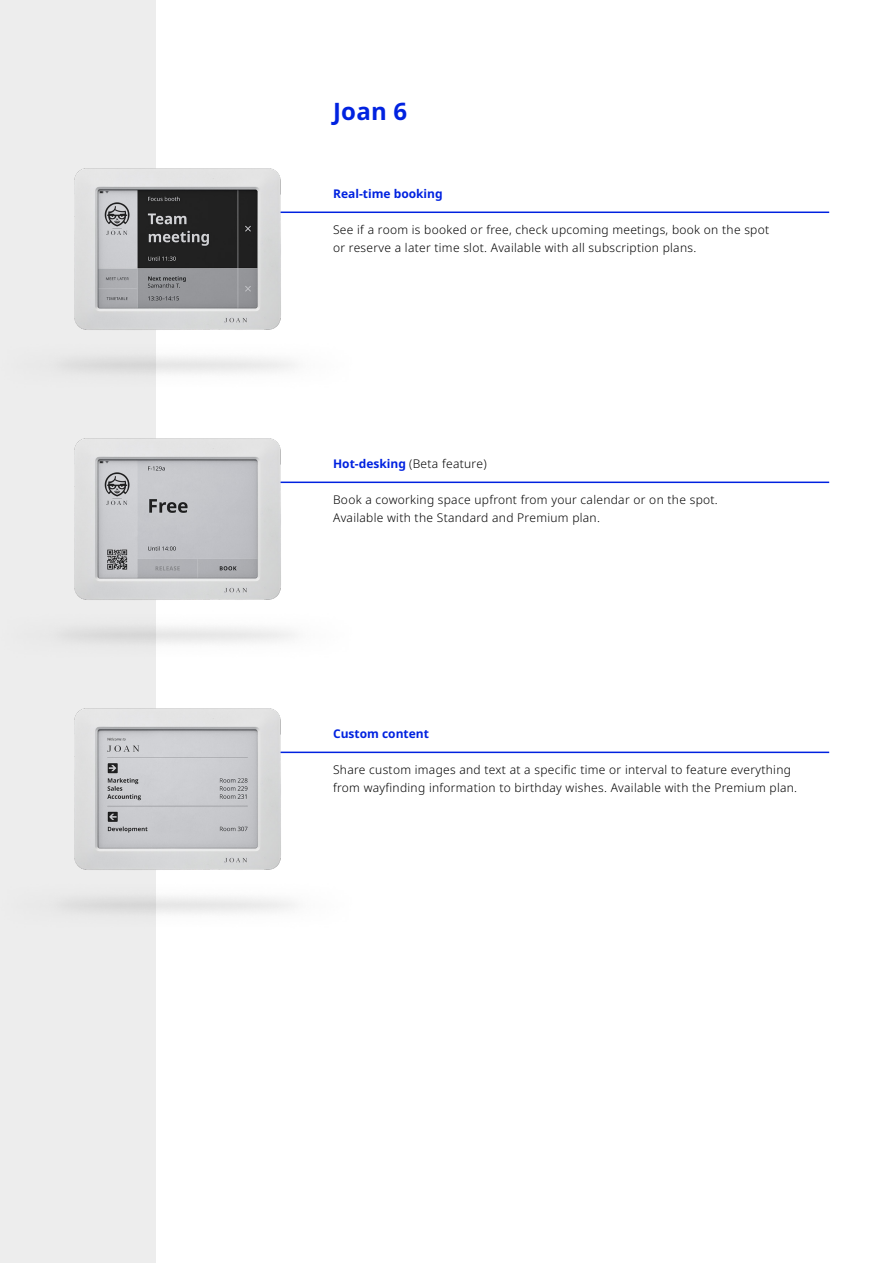
<style>
.page{position:relative;width:893px;height:1263px;background:#fff}
.page>*{position:absolute;margin:0;border:0;box-sizing:border-box;transform-origin:0 0}
.t1{font:700 24px "Noto Sans";color:#0022e0}
.t2{font:300 12px/18px "Noto Sans";letter-spacing:.025em;color:#000}
.t3{font:700 12px "Noto Sans";color:#0022e0}
.s1{font-weight:700;color:#0022e0}
</style>
<div class="page">
<div style="left:0;top:0;width:156px;height:1263px;background:#ededed"></div>
<hr style="left:213px;top:212px;width:616px;height:1px;background:#0022e0">
<hr style="left:258px;top:482px;width:571px;height:1px;background:#0022e0">
<hr style="left:258px;top:752px;width:571px;height:1px;background:#0022e0">
<img style="left:61px;top:168px;width:292px;height:206px">
<img style="left:61px;top:438px;width:292px;height:206px">
<img style="left:61px;top:708px;width:292px;height:206px">
<h1 class="t1" style="left:333px;top:94px;width:76px">Joan 6</h1>
<p class="t3" style="left:333px;top:185px;width:111px">Real-time booking</p>
<p class="t2" style="left:333px;top:221px;width:438px">See if a room is booked or free, check upcoming meetings, book on the spot or reserve a later time slot. Available with all subscription plans.</p>
<p class="t2" style="left:333px;top:455px;width:155px"><span class="s1">Hot-desking</span> (Beta feature)</p>
<p class="t2" style="left:333px;top:491px;width:386px">Book a coworking space upfront from your calendar or on the spot.<br>Available with the Standard and Premium plan.</p>
<p class="t3" style="left:333px;top:725px;width:97px">Custom content</p>
<p class="t2" style="left:333px;top:761px;width:466px">Share custom images and text at a specific time or interval to feature everything from wayfinding information to birthday wishes. Available with the Premium plan.</p>
</div>
